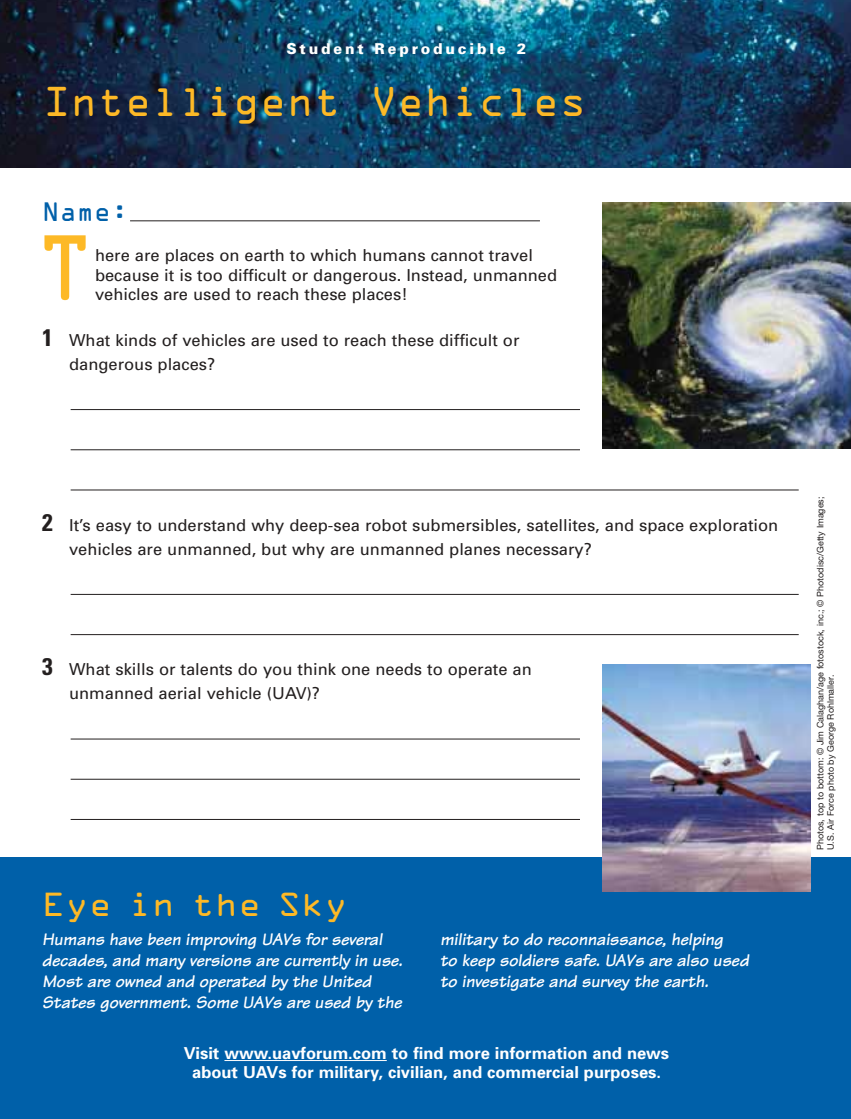
<style>
.page{position:relative;width:851px;height:1119px;background:#fff}
.page>*{position:absolute;margin:0;border:0;box-sizing:border-box;transform-origin:0 0}
.t1{font:83.25px "OCRA";color:#fdb926}
.t2{font:37.5px "OCRA";color:#fdb926}
.t3{font:30px "OCRA";color:#fdb926;scale:1.08 1}
.t4{font:24px "OCRA";color:#0060a9}
.t5{font:700 18px/21px "Tekton";letter-spacing:-.005em;color:#fff}
.t6{font:16.5px/24px "Univers";color:#231f1f}
.t7{font:700 16.5px/19.5px "Univers";color:#fff;text-align:center}
.t8{font:900 15px "Univers";letter-spacing:.2em;color:#fff;scale:.95 1}
.t9{font:9px/10.5px "Helvetica Neue";color:#231f1f}
.s1{font-weight:700;font-stretch:condensed;font-size:24px}
</style>
<div class="page">
<img style="left:0;top:0;width:850px;height:167px">
<div style="left:0;top:857px;width:850px;height:262px;background:#0060a9"></div>
<hr style="left:224px;top:1060px;width:44px;height:1px;background:#fff">
<hr style="left:267px;top:1060px;width:55px;height:1px;background:#fff">
<hr style="left:322px;top:1060px;width:65px;height:1px;background:#fff">
<hr style="left:71px;top:819px;width:509px;height:1px;background:#231f1f">
<hr style="left:71px;top:779px;width:509px;height:1px;background:#231f1f">
<hr style="left:71px;top:739px;width:509px;height:1px;background:#231f1f">
<hr style="left:71px;top:634px;width:727px;height:1px;background:#231f1f">
<hr style="left:71px;top:594px;width:727px;height:1px;background:#231f1f">
<hr style="left:71px;top:490px;width:727px;height:1px;background:#231f1f">
<hr style="left:71px;top:449px;width:509px;height:1px;background:#231f1f">
<hr style="left:71px;top:409px;width:509px;height:1px;background:#231f1f">
<hr style="left:130px;top:220px;width:410px;height:1px;background:#231f1f">
<img style="left:602px;top:664px;width:208px;height:227px">
<img style="left:602px;top:202px;width:248px;height:246px">
<p class="t8" style="left:286px;top:43px;width:254px">Student Reproducible 2</p>
<h2 class="t2" style="left:44px;top:91px;width:544px">Intelligent Vehicles</h2>
<h3 class="t4" style="left:42px;top:205px;width:88px">Name:</h3>
<h1 class="t1" style="left:35px;top:245px;width:61px">T</h1>
<p class="t6" style="left:95px;top:247px;width:463px;line-height:19.5px">here are places on earth to which humans cannot travel because it is too difficult or dangerous. Instead, unmanned vehicles are used to reach these places!</p>
<p class="t6" style="left:69px;top:329px;width:452px;text-indent:-27px"><span class="s1">1</span> What kinds of vehicles are used to reach these difficult or dangerous places?</p>
<p class="t6" style="left:69px;top:514px;width:710px;text-indent:-27px"><span class="s1">2</span> It’s easy to understand why deep-sea robot submersibles, satellites, and space exploration vehicles are unmanned, but why are unmanned planes necessary?</p>
<p class="t6" style="left:69px;top:659px;width:464px;text-indent:-27px"><span class="s1">3</span> What skills or talents do you think one needs to operate an unmanned aerial vehicle (UAV)?</p>
<h3 class="t3" style="left:42px;top:896px;width:284px">Eye in the Sky</h3>
<p class="t5" style="left:42px;top:931px;width:364px">Humans have been improving UAVs for several decades, and many versions are currently in use.<br>Most are owned and operated by the United States government. Some UAVs are used by the</p>
<p class="t5" style="left:440px;top:931px;width:313px">military to do reconnaissance, helping<br>to keep soldiers safe. UAVs are also used to investigate and survey the earth.</p>
<p class="t7" style="left:184px;top:1045px;width:487px">Visit www.uavforum.com to find more information and news about UAVs for military, civilian, and commercial purposes.</p>
<p class="t9" style="left:815px;top:850px;width:355px;rotate:-90deg">Photos, top to bottom: © Jim Calaghan/age fotostock, inc.; © Photodisc/Getty Images;<br>U.S. Air Force photo by George Rohlmaller.</p>
</div>
